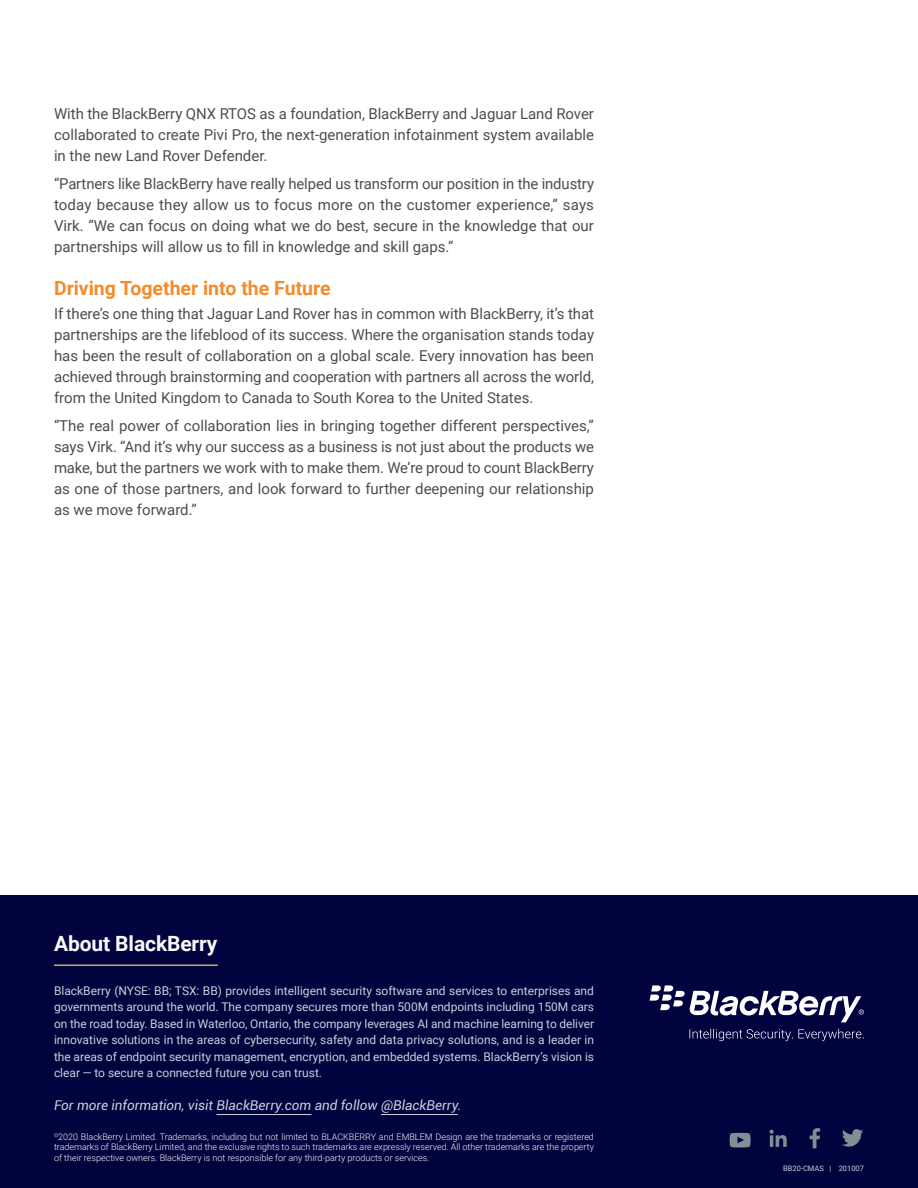
<style>
.page{position:relative;width:918px;height:1188px;background:#fff}
.page>*{position:absolute;margin:0;border:0;box-sizing:border-box;transform-origin:0 0}
.t1{font:700 21px "Roboto";letter-spacing:-.005em;color:#f9f9fa}
.t2{font:700 19.5px "Roboto";color:#f48c2b}
.t3{font:15px/21px "Roboto";color:#4d4d4f;text-align:justify}
.t4{font:italic 13.5px "Roboto";color:#c8cfda}
.t5{font:12px/16.5px "Roboto";color:#c8cfda;text-align:justify}
.t6{font:300 9px/10.5px "Roboto";color:#f9f9fa;text-align:justify}
.t7{font:7.5px "Roboto";color:#c8cfda}
</style>
<div class="page">
<div style="left:0;top:895px;width:918px;height:293px;background:#00033e"></div>
<svg style="left:810px;top:1128px;width:10px;height:20px"></svg>
<svg style="left:842px;top:1129px;width:21px;height:18px"></svg>
<svg style="left:770px;top:1130px;width:17px;height:17px"></svg>
<svg style="left:729px;top:1133px;width:22px;height:15px"></svg>
<hr style="left:217px;top:1114px;width:94px;height:1px;background:#c8cfda">
<hr style="left:381px;top:1114px;width:77px;height:1px;background:#c8cfda">
<svg style="left:650px;top:985px;width:214px;height:37px"></svg>
<svg style="left:689px;top:1029px;width:175px;height:12px"></svg>
<hr style="left:54px;top:965px;width:164px;height:1px;background:#f48c2b">
<p class="t3" style="left:54px;top:103px;width:542px">With the BlackBerry QNX RTOS as a foundation, BlackBerry and Jaguar Land Rover collaborated to create Pivi Pro, the next-generation infotainment system available in the new Land Rover Defender.</p>
<p class="t3" style="left:54px;top:173px;width:542px">“Partners like BlackBerry have really helped us transform our position in the industry today because they allow us to focus more on the customer experience,” says Virk. “We can focus on doing what we do best, secure in the knowledge that our partnerships will allow us to fill in knowledge and skill gaps.”</p>
<h2 class="t2" style="left:54px;top:274px;width:278px">Driving Together into the Future</h2>
<p class="t3" style="left:54px;top:303px;width:542px">If there’s one thing that Jaguar Land Rover has in common with BlackBerry, it’s that partnerships are the lifeblood of its success. Where the organisation stands today has been the result of collaboration on a global scale. Every innovation has been achieved through brainstorming and cooperation with partners all across the world, from the United Kingdom to Canada to South Korea to the United States.</p>
<p class="t3" style="left:54px;top:415px;width:542px">“The real power of collaboration lies in bringing together different perspectives,” says Virk. “And it’s why our success as a business is not just about the products we make, but the partners we work with to make them. We’re proud to count BlackBerry as one of those partners, and look forward to further deepening our relationship as we move forward.”</p>
<h1 class="t1" style="left:54px;top:929px;width:165px">About BlackBerry</h1>
<p class="t5" style="left:54px;top:982px;width:542px">BlackBerry (NYSE: BB; TSX: BB) provides intelligent security software and services to enterprises and governments around the world. The company secures more than 500M endpoints including 150M cars on the road today. Based in Waterloo, Ontario, the company leverages AI and machine learning to deliver innovative solutions in the areas of cybersecurity, safety and data privacy solutions, and is a leader in the areas of endpoint security management, encryption, and embedded systems. BlackBerry’s vision is clear — to secure a connected future you can trust.</p>
<p class="t4" style="left:54px;top:1096px;width:409px">For more information, visit BlackBerry.com and follow @BlackBerry.</p>
<p class="t6" style="left:54px;top:1131px;width:542px"><sup>©</sup>2020 BlackBerry Limited. Trademarks, including but not limited to BLACKBERRY and EMBLEM Design are the trademarks or registered trademarks of BlackBerry Limited, and the exclusive rights to such trademarks are expressly reserved. All other trademarks are the property of their respective owners. BlackBerry is not responsible for any third-party products or services.</p>
<p class="t7" style="left:783px;top:1163px;width:82px">BB20-CMAS | 201007</p>
</div>
